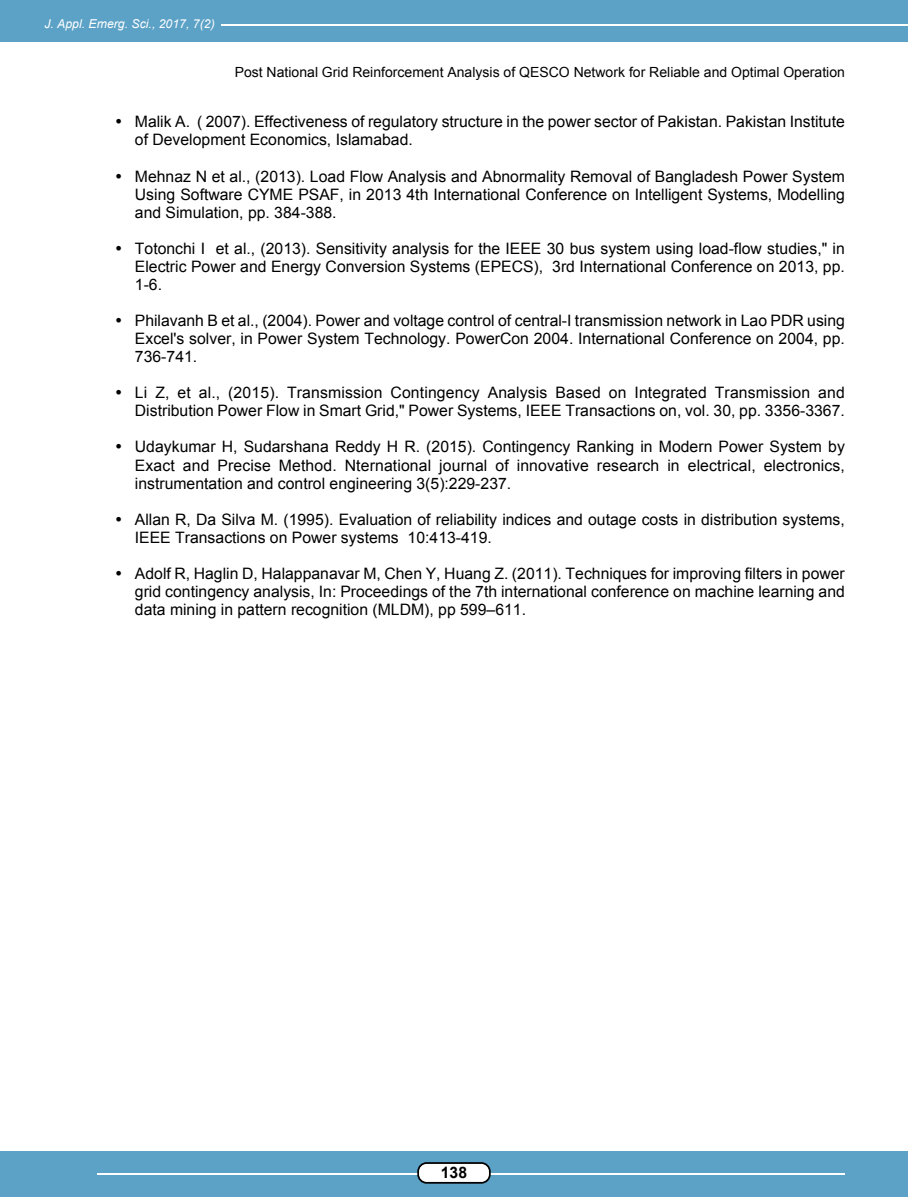
<style>
.page{position:relative;width:908px;height:1197px;background:#fff}
.page>*{position:absolute;margin:0;border:0;box-sizing:border-box;transform-origin:0 0}
.t1{font:15.75px/18px "Arial";color:#000;text-align:justify}
.t2{font:700 15.75px "Arial";color:#000}
.t3{font:14px "Arial";color:#000}
.t4{font:italic 12.25px "Arial";color:#fff}
</style>
<div class="page">
<div style="left:0;top:0;width:907px;height:42px;background:#5ca2c7"></div>
<hr style="left:221px;top:25px;width:686px;height:1px;background:#fff">
<div style="left:0;top:1152px;width:907px;height:45px;background:#5ca2c7"></div>
<hr style="left:97px;top:1173px;width:747px;height:2px;background:#fff">
<div style="left:417px;top:1162px;width:73px;height:22px;background:#fff;border:2px solid #000;border-radius:9px"></div>
<p class="t4" style="left:44px;top:19px;width:172px">J. Appl. Emerg. Sci., 2017, 7(2)</p>
<p class="t3" style="left:234px;top:67px;width:611px">Post National Grid Reinforcement Analysis of QESCO Network for Reliable and Optimal Operation</p>
<p class="t1" style="left:135px;top:114px;width:711px;text-indent:-20px">✓ Malik A. ( 2007). Effectiveness of regulatory structure in the power sector of Pakistan. Pakistan Institute of Development Economics, Islamabad.</p>
<p class="t1" style="left:135px;top:168px;width:711px;text-indent:-20px">✓ Mehnaz N et al., (2013). Load Flow Analysis and Abnormality Removal of Bangladesh Power System Using Software CYME PSAF, in 2013 4th International Conference on Intelligent Systems, Modelling and Simulation, pp. 384-388.</p>
<p class="t1" style="left:135px;top:241px;width:711px;text-indent:-20px">✓ Totonchi I et al., (2013). Sensitivity analysis for the IEEE 30 bus system using load-flow studies," in Electric Power and Energy Conversion Systems (EPECS), 3rd International Conference on 2013, pp.<br>1-6.</p>
<p class="t1" style="left:135px;top:313px;width:711px;text-indent:-20px">✓ Philavanh B et al., (2004). Power and voltage control of central-I transmission network in Lao PDR using Excel's solver, in Power System Technology. PowerCon 2004. International Conference on 2004, pp.<br>736-741.</p>
<p class="t1" style="left:115px;top:385px;width:731px;text-align:right">✓ Li Z, et al., (2015). Transmission Contingency Analysis Based on Integrated Transmission and<br>Distribution Power Flow in Smart Grid," Power Systems, IEEE Transactions on, vol. 30, pp. 3356-3367.</p>
<p class="t1" style="left:135px;top:439px;width:711px;text-indent:-20px">✓ Udaykumar H, Sudarshana Reddy H R. (2015). Contingency Ranking in Modern Power System by Exact and Precise Method. Nternational journal of innovative research in electrical, electronics, instrumentation and control engineering 3(5):229-237.</p>
<p class="t1" style="left:135px;top:512px;width:711px;text-indent:-20px">✓ Allan R, Da Silva M. (1995). Evaluation of reliability indices and outage costs in distribution systems,<br>IEEE Transactions on Power systems 10:413-419.</p>
<p class="t1" style="left:135px;top:566px;width:711px;text-indent:-20px">✓ Adolf R, Haglin D, Halappanavar M, Chen Y, Huang Z. (2011). Techniques for improving filters in power grid contingency analysis, In: Proceedings of the 7th international conference on machine learning and data mining in pattern recognition (MLDM), pp 599–611.</p>
<p class="t2" style="left:440px;top:1167px;width:28px">138</p>
</div>
